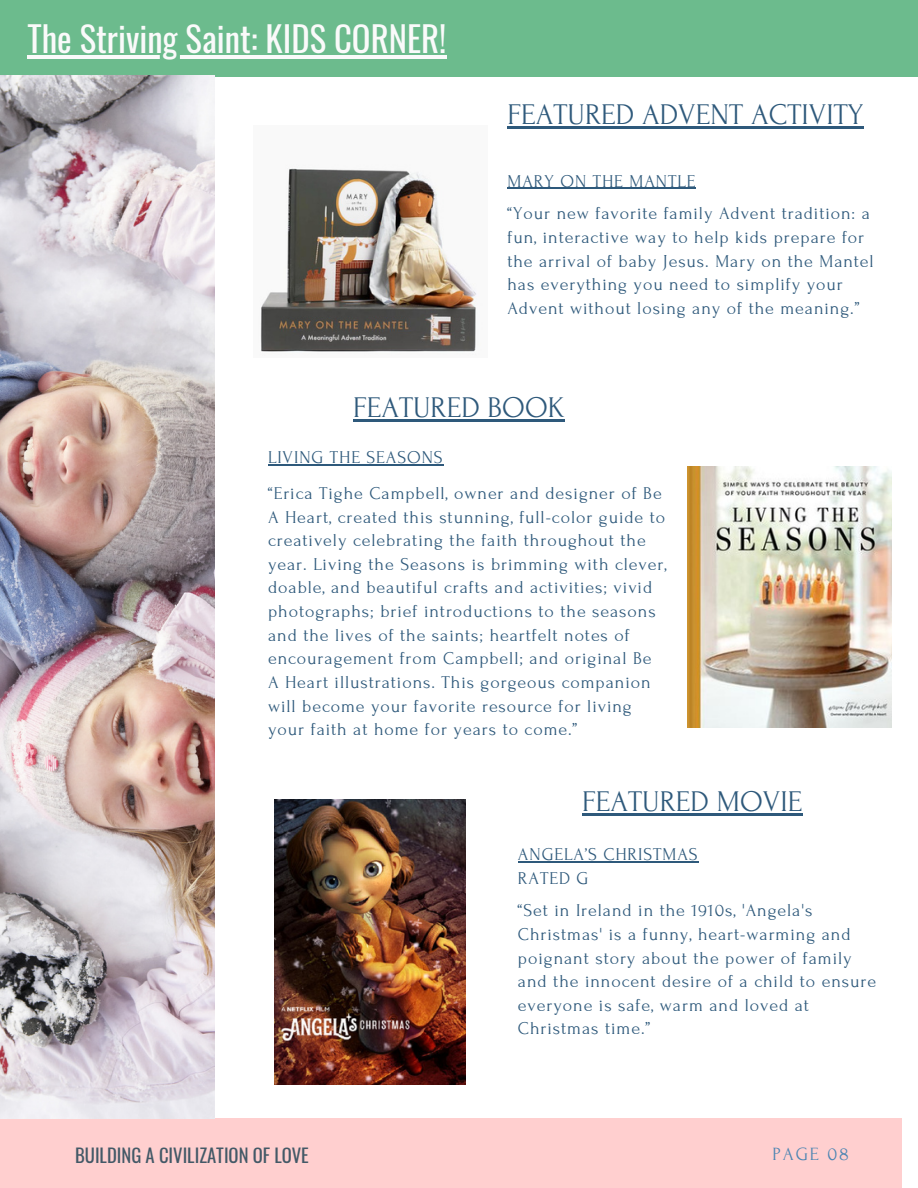
<style>
.page{position:relative;width:918px;height:1188px;background:#fff}
.page>*{position:absolute;margin:0;border:0;box-sizing:border-box;transform-origin:0 0}
.t1{font:34.8px "Oswald";color:#fafafa}
.t2{font:30px "Forum";color:#2e597b}
.t3{font:18.6px "Oswald";color:#435967}
.t4{font:18.6px "Forum";letter-spacing:.1em;color:#4a84b2}
.t5{font:18px/23.7px "Forum";letter-spacing:.05em;color:#2e597b}
</style>
<div class="page">
<div style="left:0;top:1119px;width:901px;height:69px;background:#ffcfcf"></div>
<div style="left:0;top:0;width:918px;height:76px;background:#6cbb8d"></div>
<img style="left:0;top:76px;width:215px;height:1043px">
<img style="left:260px;top:168px;width:217px;height:184px">
<img style="left:688px;top:467px;width:203px;height:261px">
<img style="left:275px;top:800px;width:191px;height:285px">
<hr style="left:27px;top:55px;width:419px;height:4px;background:#fafafa">
<hr style="left:507px;top:188px;width:189px;height:1px;background:#2e597b">
<hr style="left:518px;top:861px;width:181px;height:1px;background:#2e597b">
<hr style="left:507px;top:126px;width:357px;height:3px;background:#2e597b">
<hr style="left:353px;top:419px;width:212px;height:2px;background:#2e597b">
<hr style="left:582px;top:813px;width:220px;height:2px;background:#2e597b">
<hr style="left:277px;top:464px;width:167px;height:1px;background:#2e597b">
<p class="t1" style="left:27px;top:12px;width:421px">The Striving Saint: KIDS CORNER!</p>
<p class="t2" style="left:507px;top:98px;width:358px">FEATURED ADVENT ACTIVITY</p>
<p class="t5" style="left:507px;top:169px;width:189px">MARY ON THE MANTLE</p>
<p class="t5" style="left:507px;top:202px;width:368px">“Your new favorite family Advent tradition: a fun, interactive way to help kids prepare for the arrival of baby Jesus. Mary on the Mantel has everything you need to simplify your Advent without losing any of the meaning.”</p>
<p class="t2" style="left:353px;top:391px;width:213px">FEATURED BOOK</p>
<p class="t5" style="left:268px;top:446px;width:176px">LIVING THE SEASONS</p>
<p class="t5" style="left:268px;top:482px;width:400px">“Erica Tighe Campbell, owner and designer of Be A Heart, created this stunning, full-color guide to creatively celebrating the faith throughout the year. Living the Seasons is brimming with clever, doable, and beautiful crafts and activities; vivid photographs; brief introductions to the seasons and the lives of the saints; heartfelt notes of encouragement from Campbell; and original Be A Heart illustrations. This gorgeous companion will become your favorite resource for living your faith at home for years to come.”</p>
<p class="t2" style="left:582px;top:785px;width:222px">FEATURED MOVIE</p>
<p class="t5" style="left:518px;top:843px;width:181px">ANGELA’S CHRISTMAS</p>
<p class="t5" style="left:518px;top:866px;width:72px">RATED G</p>
<p class="t5" style="left:518px;top:899px;width:335px">“Set in Ireland in the 1910s, 'Angela's<br>Christmas' is a funny, heart-warming and poignant story about the power of family</p>
<p class="t5" style="left:518px;top:970px;width:360px">and the innocent desire of a child to ensure everyone is safe, warm and loved at<br>Christmas time.”</p>
<p class="t3" style="left:75px;top:1141px;width:235px">BUILDING A CIVILIZATION OF LOVE</p>
<p class="t4" style="left:773px;top:1144px;width:78px">PAGE 08</p>
</div>
